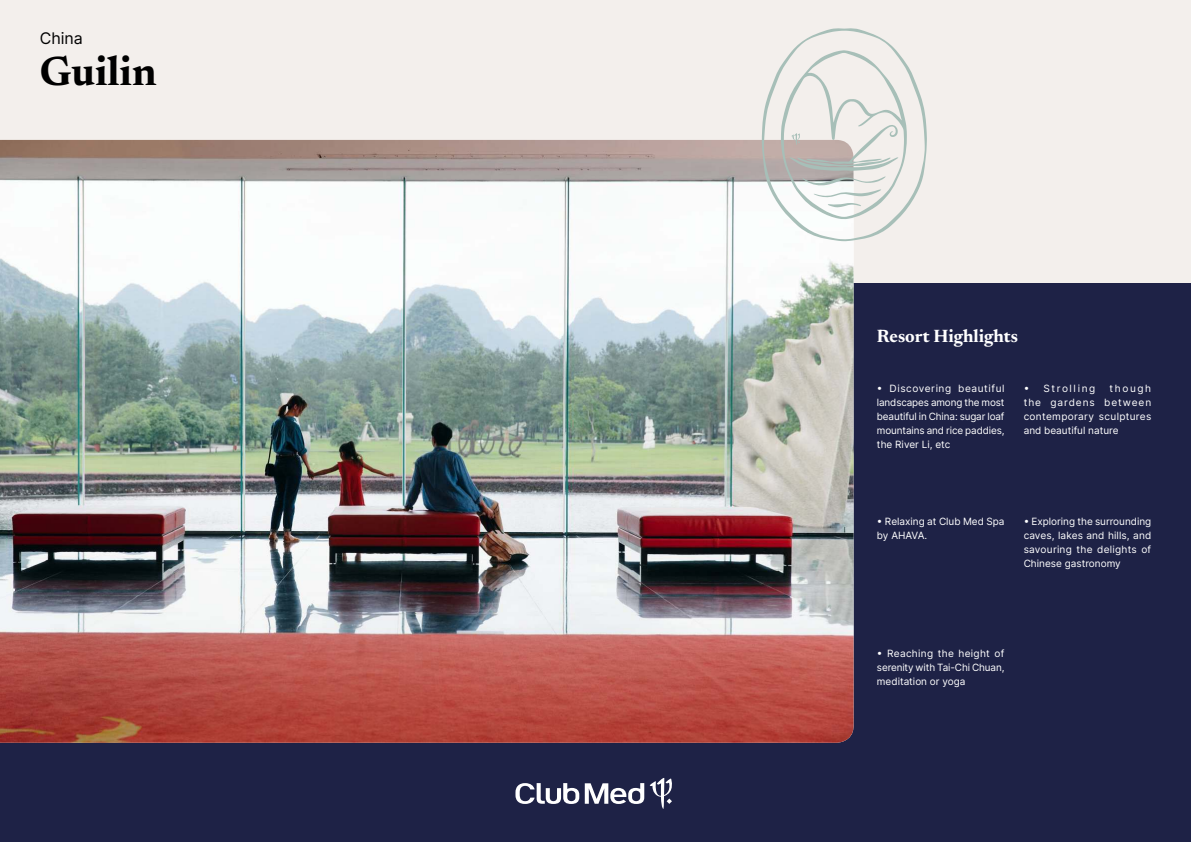
<style>
.page{position:relative;width:1191px;height:842px;background:#f3efec}
.page>*{position:absolute;margin:0;border:0;box-sizing:border-box;transform-origin:0 0}
.t1{font:700 41.5px "Newsreader 24 pt";color:#000}
.t2{font:700 18px "Newsreader 24 pt";color:#fff}
.t3{font:16px "Inter";color:#000}
.t4{font:10px/14px "Inter";color:#fff;text-align:justify}
.t5{font:10px "Inter";letter-spacing:.16em;color:#fff}
</style>
<div class="page">
<div style="left:0;top:283px;width:1191px;height:559px;background:#1e2246"></div>
<img style="left:0;top:140px;width:853px;height:603px">
<svg style="left:762px;top:28px;width:165px;height:213px"></svg>
<svg style="left:515px;top:778px;width:157px;height:31px"></svg>
<h3 class="t3" style="left:40px;top:29px;width:45px">China</h3>
<h1 class="t1" style="left:40px;top:54px;width:118px">Guilin</h1>
<h2 class="t2" style="left:877px;top:329px;width:143px">Resort Highlights</h2>
<p class="t4" style="left:877px;top:381px;width:129px">• Discovering beautiful landscapes among the most beautiful in China: sugar loaf mountains and rice paddies, the River Li, etc</p>
<p class="t5" style="left:1023px;top:381px;width:73px">• Strolling</p>
<p class="t4" style="left:1023px;top:381px;width:129px;text-indent:86px">though the gardens between contemporary sculptures and beautiful nature</p>
<p class="t4" style="left:877px;top:514px;width:129px">• Relaxing at Club Med Spa by AHAVA.</p>
<p class="t4" style="left:1023px;top:514px;width:129px">• Exploring the surrounding caves, lakes and hills, and savouring the delights of Chinese gastronomy</p>
<p class="t4" style="left:877px;top:647px;width:129px">• Reaching the height of serenity with Tai-Chi Chuan, meditation or yoga</p>
</div>
